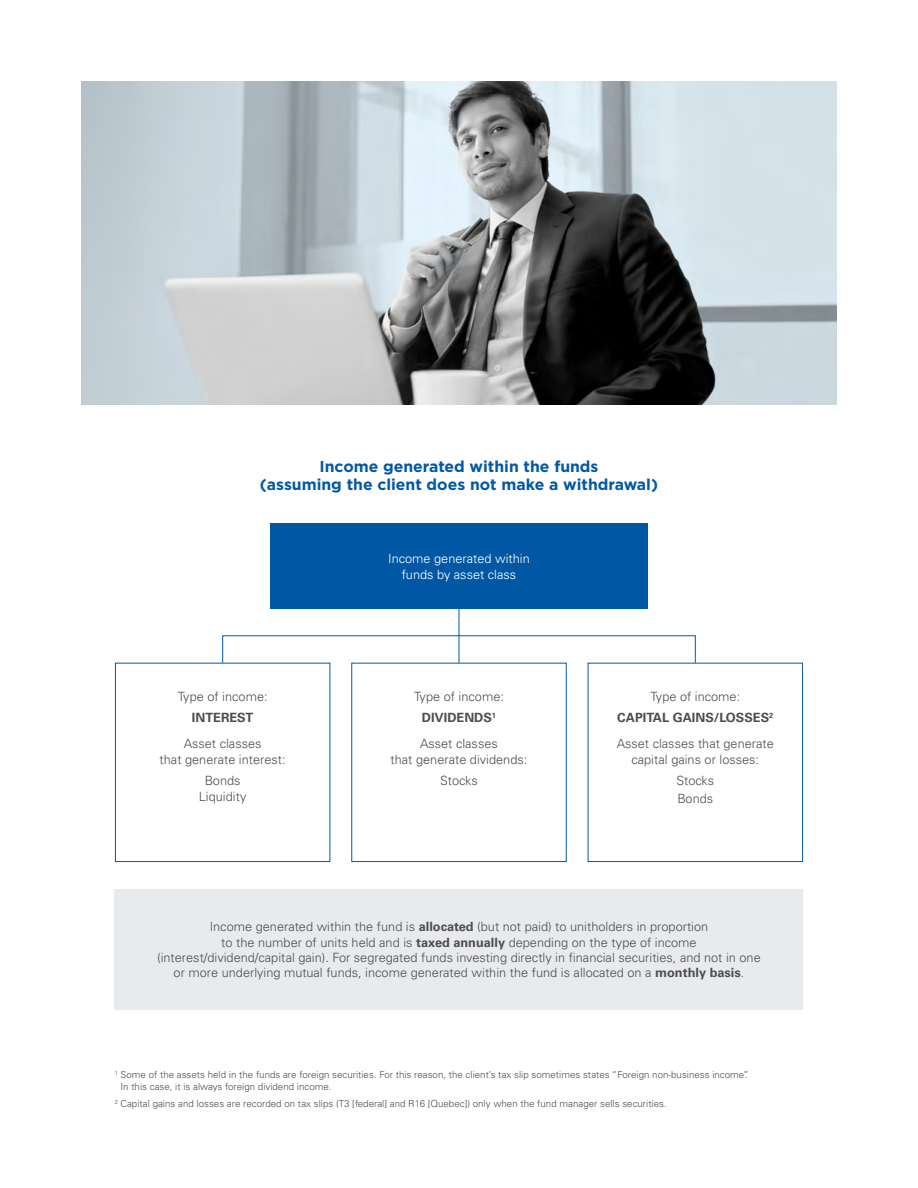
<style>
.page{position:relative;width:918px;height:1188px;background:#fff}
.page>*{position:absolute;margin:0;border:0;box-sizing:border-box;transform-origin:0 0}
.Sous-titre{font:700 15.75px/18.9px "Gotham";color:#0058a4;text-align:center}
.Texte_courant{font:300 12.75px/15.8px "Univers";color:#4d4d4f;text-align:center}
.t1{font:300 12.75px/15.8px "Univers";color:#fff;text-align:center}
.t2{font:700 12.75px "Univers";color:#4d4d4f}
.t3{font:300 9.75px/11.7px "Univers";color:#4d4d4f}
.s1{font-weight:700}
</style>
<div class="page">
<div style="left:270px;top:523px;width:378px;height:86px;background:#0058a4"></div>
<div style="left:115px;top:663px;width:215px;height:199px;border:1px solid #0058a4"></div>
<div style="left:588px;top:663px;width:215px;height:199px;border:1px solid #0058a4"></div>
<div style="left:115px;top:889px;width:688px;height:121px;background:#e8eaec"></div>
<hr style="left:459px;top:609px;width:1px;height:54px;background:#0058a4">
<img style="left:81px;top:81px;width:756px;height:324px">
<p class="Sous-titre" style="left:260px;top:456px;width:400px">Income generated within the funds<br>(assuming the client does not make a withdrawal)</p>
<p class="Texte_courant" style="left:178px;top:688px;width:91px">Type of income:</p>
<p class="t2" style="left:192px;top:710px;width:63px">INTEREST</p>
<p class="Texte_courant" style="left:160px;top:736px;width:128px">Asset classes<br>that generate interest:</p>
<p class="Texte_courant" style="left:205px;top:773px;width:37px">Bonds</p>
<p class="Texte_courant" style="left:199px;top:789px;width:49px">Liquidity</p>
<p class="t1" style="left:388px;top:551px;width:143px">Income generated within funds by asset class</p>
<p class="Texte_courant" style="left:414px;top:688px;width:91px">Type of income:</p>
<p class="t2" style="left:422px;top:710px;width:76px">DIVIDENDS<sup>1</sup></p>
<p class="Texte_courant" style="left:391px;top:736px;width:138px">Asset classes<br>that generate dividends:</p>
<p class="Texte_courant" style="left:440px;top:773px;width:39px">Stocks</p>
<p class="Texte_courant" style="left:650px;top:688px;width:91px">Type of income:</p>
<p class="t2" style="left:617px;top:710px;width:158px">CAPITAL GAINS/LOSSES<sup>2</sup></p>
<p class="Texte_courant" style="left:617px;top:736px;width:159px">Asset classes that generate capital gains or losses:</p>
<p class="Texte_courant" style="left:677px;top:773px;width:39px">Stocks</p>
<p class="Texte_courant" style="left:677px;top:791px;width:37px">Bonds</p>
<p class="Texte_courant" style="left:157px;top:919px;width:605px;line-height:15.3px">Income generated within the fund is <span class="s1">allocated</span> (but not paid) to unitholders in proportion<br>to the number of units held and is <span class="s1">taxed annually</span> depending on the type of income (interest/dividend/capital gain). For segregated funds investing directly in financial securities, and not in one or more underlying mutual funds, income generated within the fund is allocated on a <span class="s1">monthly basis</span>.</p>
<p class="t3" style="left:121px;top:1069px;width:630px;text-indent:-6px"><sup>1</sup> Some of the assets held in the funds are foreign securities. For this reason, the client’s tax slip sometimes states “Foreign non-business income”.<br>In this case, it is always foreign dividend income.</p>
<p class="t3" style="left:115px;top:1098px;width:554px"><sup>2</sup> Capital gains and losses are recorded on tax slips (T3 [federal] and R16 [Quebec]) only when the fund manager sells securities.</p>
</div>
